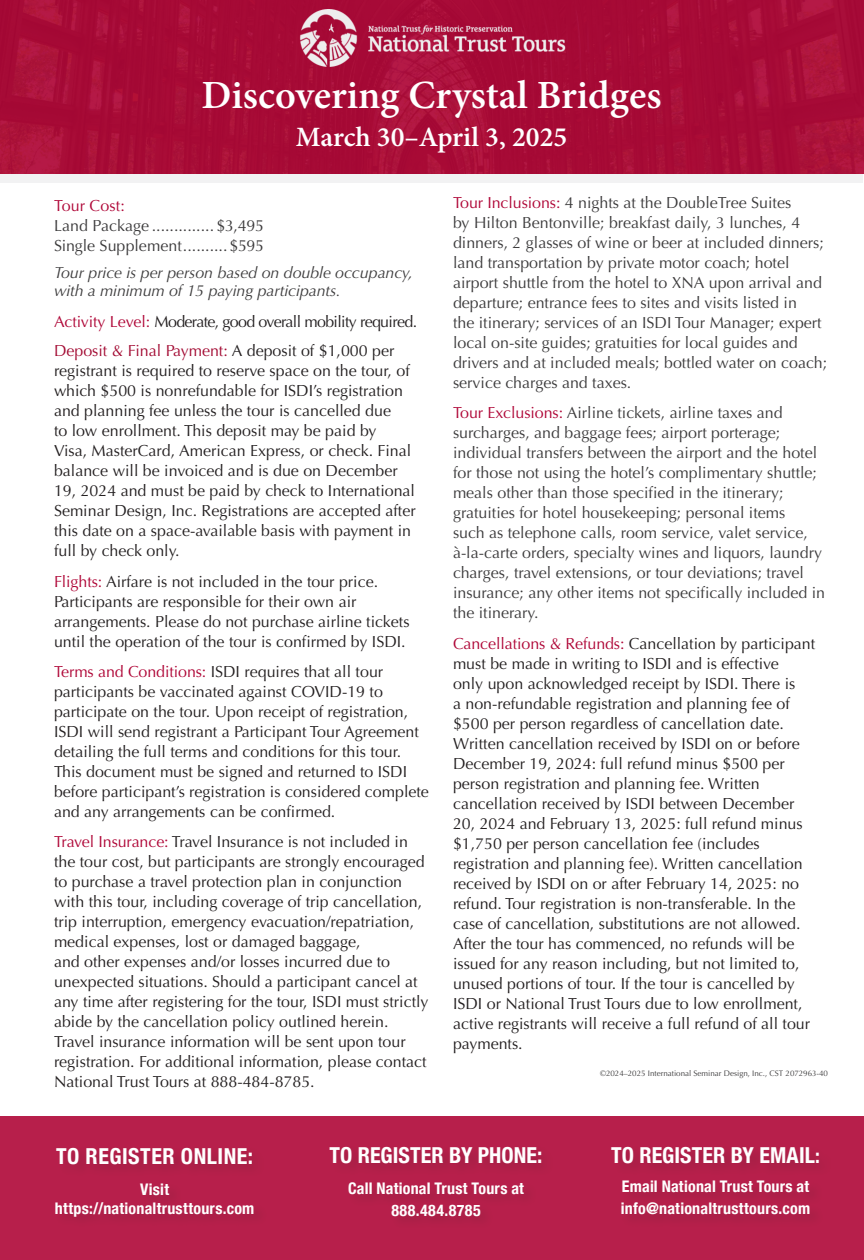
<style>
.page{position:relative;width:864px;height:1260px;background:#fff}
.page>*{position:absolute;margin:0;border:0;box-sizing:border-box;transform-origin:0 0}
.t1{font:600 40px "Minion Pro";color:#fff}
.t2{font:600 28px "Minion Pro";color:#fff}
.ITIN_new_date{font:700 condensed 22px "Helvetica Neue";letter-spacing:.005em;color:#fff}
.ITIN_new_date-2{font:700 condensed 22px "Helvetica Neue";letter-spacing:.025em;color:#fff}
.t3{font:16px/20px "Optima";color:#231f20}
.t4{font:16px/20px "Optima";color:#3c3b3c}
.ITIN_new_date-3{font:700 condensed 16px "Helvetica Neue";letter-spacing:.015em;color:#fff}
.t5{font:italic 16px/18px "Optima";letter-spacing:-.005em;color:#3c3b3c}
.t6{font:16px "Optima";letter-spacing:-.04em;color:#231f20}
.ITIN_new_date-4{font:700 condensed 16px "Helvetica Neue";letter-spacing:.035em;color:#fff}
.t7{font:16px "Optima";letter-spacing:.005em;color:#af0637}
.t8{font:8px "Optima";color:#3c3b3c}
.s1{color:#af0637}
.s2{color:#a30b33}
.s3{font-size:20px}
</style>
<div class="page">
<div style="left:0;top:164px;width:863px;height:18px;background:#f2f2f3"></div>
<img style="left:0;top:0;width:864px;height:173px">
<img style="left:294px;top:8px;width:283px;height:60px">
<div style="left:0;top:1116px;width:864px;height:144px;background:#b71f4b"></div>
<div style="left:610px;top:1145px;width:223px;height:84px;background:#b31f49"></div>
<p class="t1" style="left:201px;top:67px;width:461px">Discovering Crystal Bridges</p>
<p class="t2" style="left:296px;top:118px;width:273px">March 30–April 3, 2025</p>
<p class="t7" style="left:54px;top:196px;width:72px">Tour Cost:</p>
<p class="t4" style="left:54px;top:216px;width:212px">Land Package .............. $3,495<br>Single Supplement..........$595</p>
<p class="t5" style="left:54px;top:264px;width:360px">Tour price is per person based on double occupancy, with a minimum of 15 paying participants.</p>
<p class="t6" style="left:54px;top:313px;width:365px"><span class="s1">Activity Level:</span> Moderate, good overall mobility required.</p>
<p class="t3" style="left:54px;top:341px;width:363px"><span class="s2">Deposit &amp; Final Payment:</span> A deposit of $1,000 per registrant is required to reserve space on the tour, of which $500 is nonrefundable for ISDI’s registration and planning fee unless the tour is cancelled due<br>to low enrollment. This deposit may be paid by<br>Visa, MasterCard, American Express, or check. Final balance will be invoiced and is due on December 19, 2024 and must be paid by check to International Seminar Design, Inc. Registrations are accepted after this date on a space-available basis with payment in full by check only.</p>
<p class="t3" style="left:54px;top:571px;width:357px"><span class="s1">Flights:</span> Airfare is not included in the tour price.<br>Participants are responsible for their own air arrangements. Please do not purchase airline tickets until the operation of the tour is confirmed by ISDI.</p>
<p class="t3" style="left:54px;top:661px;width:376px"><span class="s1">Terms and Conditions:</span> ISDI requires that all tour participants be vaccinated against COVID-19 to participate on the tour. Upon receipt of registration, ISDI will send registrant a Participant Tour Agreement detailing the full terms and conditions for this tour.<br>This document must be signed and returned to ISDI before participant’s registration is considered complete and any arrangements can be confirmed.</p>
<p class="t3" style="left:54px;top:832px;width:376px"><span class="s1">Travel Insurance:</span> Travel Insurance is not included in the tour cost, but participants are strongly encouraged to purchase a travel protection plan in conjunction with this tour, including coverage of trip cancellation, trip interruption, emergency evacuation/repatriation, medical expenses, lost or damaged baggage,<br>and other expenses and/or losses incurred due to unexpected situations. Should a participant cancel at any time after registering for the tour, ISDI must strictly abide by the cancellation policy outlined herein.<br>Travel insurance information will be sent upon tour registration. For additional information, please contact National Trust Tours at 888-484-8785.</p>
<p class="t4" style="left:453px;top:193px;width:376px"><span class="s1">Tour Inclusions:</span> 4 nights at the DoubleTree Suites<br>by Hilton Bentonville; breakfast daily, 3 lunches, 4 dinners, 2 glasses of wine or beer at included dinners; land transportation by private motor coach; hotel airport shuttle from the hotel to XNA upon arrival and departure; entrance fees to sites and visits listed in<br>the itinerary; services of an ISDI Tour Manager; expert local on-site guides; gratuities for local guides and drivers and at included meals; bottled water on coach; service charges and taxes.</p>
<p class="t4" style="left:453px;top:403px;width:374px"><span class="s1">Tour Exclusions:</span> Airline tickets, airline taxes and surcharges, and baggage fees; airport porterage; individual transfers between the airport and the hotel for those not using the hotel’s complimentary shuttle; meals other than those specified in the itinerary; gratuities for hotel housekeeping; personal items<br>such as telephone calls, room service, valet service, à-la-carte orders, specialty wines and liquors, laundry charges, travel extensions, or tour deviations; travel insurance; any other items not specifically included in the itinerary.</p>
<p class="t3" style="left:453px;top:633px;width:364px"><span class="s1">Cancellations &amp; Refunds:</span> Cancellation by participant must be made in writing to ISDI and is effective<br>only upon acknowledged receipt by ISDI. There is<br>a non-refundable registration and planning fee of $500 per person regardless of cancellation date.<br>Written cancellation received by ISDI on or before December 19, 2024: full refund minus $500 per person registration and planning fee. Written cancellation received by ISDI between December 20, 2024 and February 13, 2025: full refund minus $1,750 per person cancellation fee (includes registration and planning fee). Written cancellation received by ISDI on or after February 14, 2025: no refund. Tour registration is non-transferable. In the case of cancellation, substitutions are not allowed.<br>After the tour has commenced, no refunds will be issued for any reason including, but not limited to, unused portions of tour. If the tour is cancelled by ISDI or National Trust Tours due to low enrollment, active registrants will receive a full refund of all tour payments.</p>
<p class="t8" style="left:600px;top:1068px;width:229px">©2024–2025 International Seminar Design, Inc., CST 2072963-40</p>
<p class="ITIN_new_date-2" style="left:56px;top:1138px;width:199px">TO REGISTER ONLINE:</p>
<p class="ITIN_new_date-3" style="left:140px;top:1176px;width:30px">Visit</p>
<p class="ITIN_new_date-3" style="left:55px;top:1195px;width:201px">https://nationaltrusttours.com</p>
<p class="ITIN_new_date" style="left:330px;top:1137px;width:214px">TO REGISTER BY PHONE:</p>
<p class="ITIN_new_date-3" style="left:348px;top:1175px;width:177px">Call National Trust Tours at</p>
<p class="ITIN_new_date-4" style="left:391px;top:1197px;width:91px">888.484.8785</p>
<p class="ITIN_new_date" style="left:611px;top:1137px;width:210px">TO REGISTER BY EMAIL<span class="s3">:</span></p>
<p class="ITIN_new_date-3" style="left:622px;top:1173px;width:189px">Email National Trust Tours at</p>
<p class="ITIN_new_date-3" style="left:621px;top:1195px;width:191px">info@nationaltrusttours.com</p>
</div>
